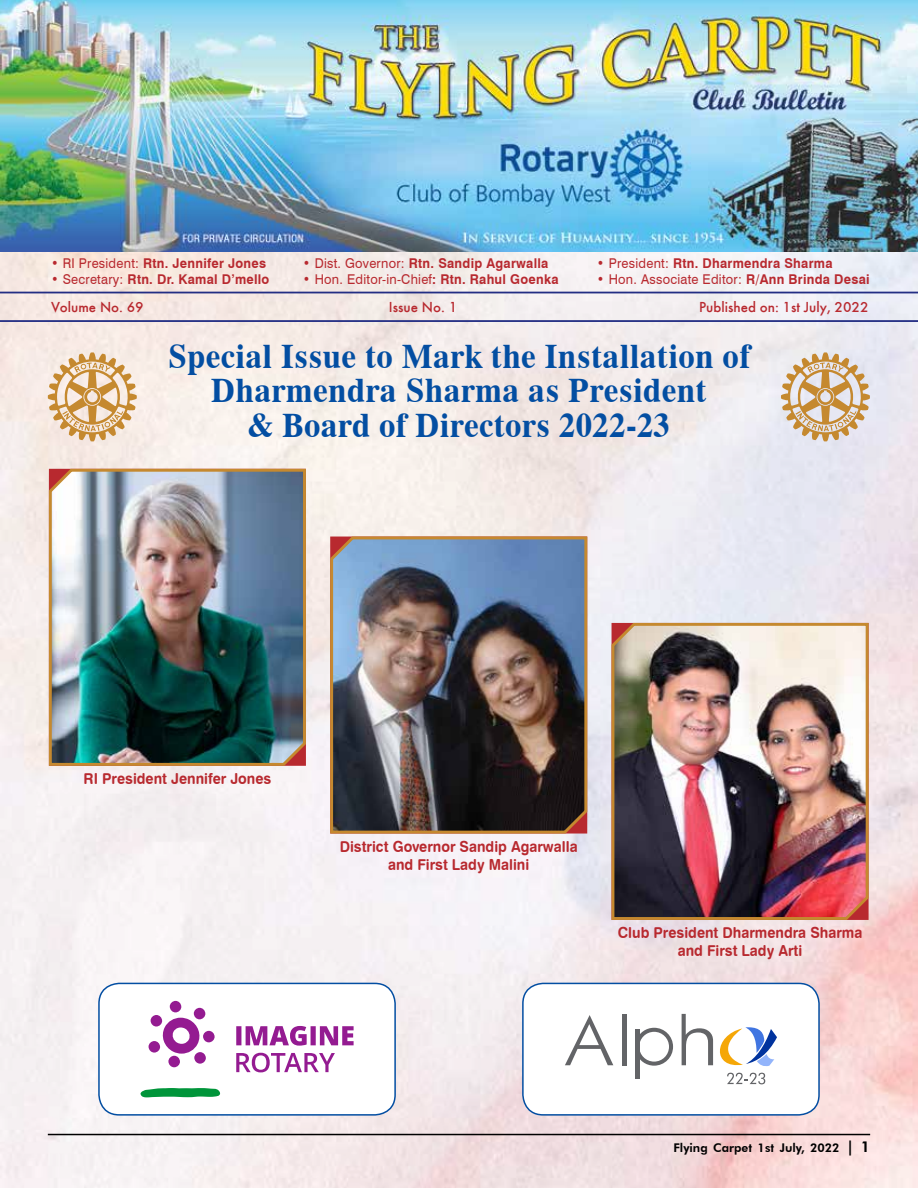
<style>
.page{position:relative;width:918px;height:1188px;background:#fff}
.page>*{position:absolute;margin:0;border:0;box-sizing:border-box;transform-origin:0 0}
.t1{font:700 34.5px/34.5px "Dutch 801 BT";letter-spacing:.01em;color:#034ea2;text-align:center;scale:.95 1}
.t2{font:15px/18px "Swiss 721 BT Bold Rounded";color:#b8292f;text-align:center;scale:.95 1}
.t3{font:500 15px "Futura";color:#b8292f}
.t4{font:700 13.5px "Swiss 721 BT";letter-spacing:.02em;color:#b8292f;scale:.95 1}
.t5{font:13.5px "Swiss 721 BT";letter-spacing:.02em;color:#b8292f;scale:.95 1}
.t6{font:800 12px "Futura BT";color:#000}
.s1{font-weight:400}
.s2{font-weight:700}
.s3{font-size:15px}
</style>
<div class="page">
<img style="left:0;top:0;width:918px;height:1188px">
<img style="left:47px;top:466px;width:260px;height:301px">
<img style="left:610px;top:620px;width:260px;height:301px">
<img style="left:329px;top:534px;width:260px;height:301px">
<svg style="left:48px;top:352px;width:89px;height:89px;background:#e3c49d"></svg>
<svg style="left:781px;top:352px;width:89px;height:89px;background:#d9c2a5"></svg>
<div style="left:523px;top:983px;width:296px;height:132px;background:#fff;border-radius:20px"></div>
<div style="left:522px;top:983px;width:298px;height:133px;border:2px solid #034ea2;border-radius:20px"></div>
<svg style="left:639px;top:1028px;width:34px;height:38px"></svg>
<svg style="left:565px;top:1015px;width:48px;height:50px"></svg>
<div style="left:622px;top:1014px;width:5px;height:51px;background:#636467"></div>
<hr style="left:635px;top:1029px;width:4px;height:49px;background:#636467">
<svg style="left:682px;top:1014px;width:95px;height:70px"></svg>
<div style="left:99px;top:983px;width:296px;height:132px;background:#fff;border-radius:20px"></div>
<div style="left:98px;top:983px;width:298px;height:133px;border:2px solid #034ea2;border-radius:20px"></div>
<svg style="left:162px;top:1018px;width:39px;height:36px"></svg>
<div style="left:148px;top:1041px;width:12px;height:12px;background:#941b91;border-radius:50%"></div>
<div style="left:150px;top:1015px;width:12px;height:12px;background:#941b91;border-radius:50%"></div>
<div style="left:170px;top:1001px;width:11px;height:11px;background:#941b91;border-radius:50%"></div>
<div style="left:194px;top:1008px;width:11px;height:11px;background:#941b91;border-radius:50%"></div>
<div style="left:203px;top:1031px;width:12px;height:11px;background:#941b91;border-radius:50%"></div>
<div style="left:194px;top:1052px;width:12px;height:12px;background:#941b91;border-radius:50%"></div>
<div style="left:168px;top:1056px;width:12px;height:11px;background:#941b91;border-radius:50%"></div>
<svg style="left:140px;top:1088px;width:80px;height:9px"></svg>
<svg style="left:236px;top:1026px;width:118px;height:20px"></svg>
<svg style="left:236px;top:1053px;width:99px;height:19px"></svg>
<hr style="left:48px;top:1134px;width:822px;height:1px;background:#000">
<hr style="left:0;top:292px;width:918px;height:1px;background:#232e84">
<hr style="left:0;top:320px;width:918px;height:2px;background:#232e84">
<p class="t4" style="left:51px;top:254px;width:228px">• <span class="s1">RI President:</span> Rtn. Jennifer Jones</p>
<p class="t4" style="left:303px;top:254px;width:260px">• <span class="s1">Dist. Governor:</span> Rtn. Sandip Agarwalla</p>
<p class="t4" style="left:597px;top:254px;width:249px">• <span class="s1">President:</span> Rtn. Dharmendra Sharma</p>
<p class="t4" style="left:51px;top:270px;width:231px">• <span class="s1">Secretary:</span> Rtn. Dr. Kamal D’mello</p>
<p class="t5" style="left:303px;top:270px;width:271px"><span class="s2">•</span> Hon. Editor-in-Chief<span class="s2">: Rtn. Rahul Goenka</span></p>
<p class="t5" style="left:597px;top:270px;width:288px"><span class="s2">•</span> Hon. Associate Editor: <span class="s2">R/Ann Brinda Desai</span></p>
<p class="t3" style="left:51px;top:298px;width:94px">Volume No. 69</p>
<p class="t3" style="left:389px;top:298px;width:70px">Issue No. 1</p>
<p class="t3" style="left:699px;top:298px;width:171px">Published on: 1st July, 2022</p>
<h1 class="t1" style="left:168px;top:338px;width:614px">Special Issue to Mark the Installation of<br>Dharmendra Sharma as President<br>&amp; Board of Directors 2022-23</h1>
<p class="t2" style="left:84px;top:769px;width:199px">RI President Jennifer Jones</p>
<p class="t2" style="left:340px;top:837px;width:252px">District Governor Sandip Agarwalla and First Lady Malini</p>
<p class="t2" style="left:618px;top:923px;width:259px">Club President Dharmendra Sharma and First Lady Arti</p>
<p class="t6" style="left:673px;top:1140px;width:198px">Flying Carpet 1st July, 2022 <span class="s3">| 1</span></p>
</div>
